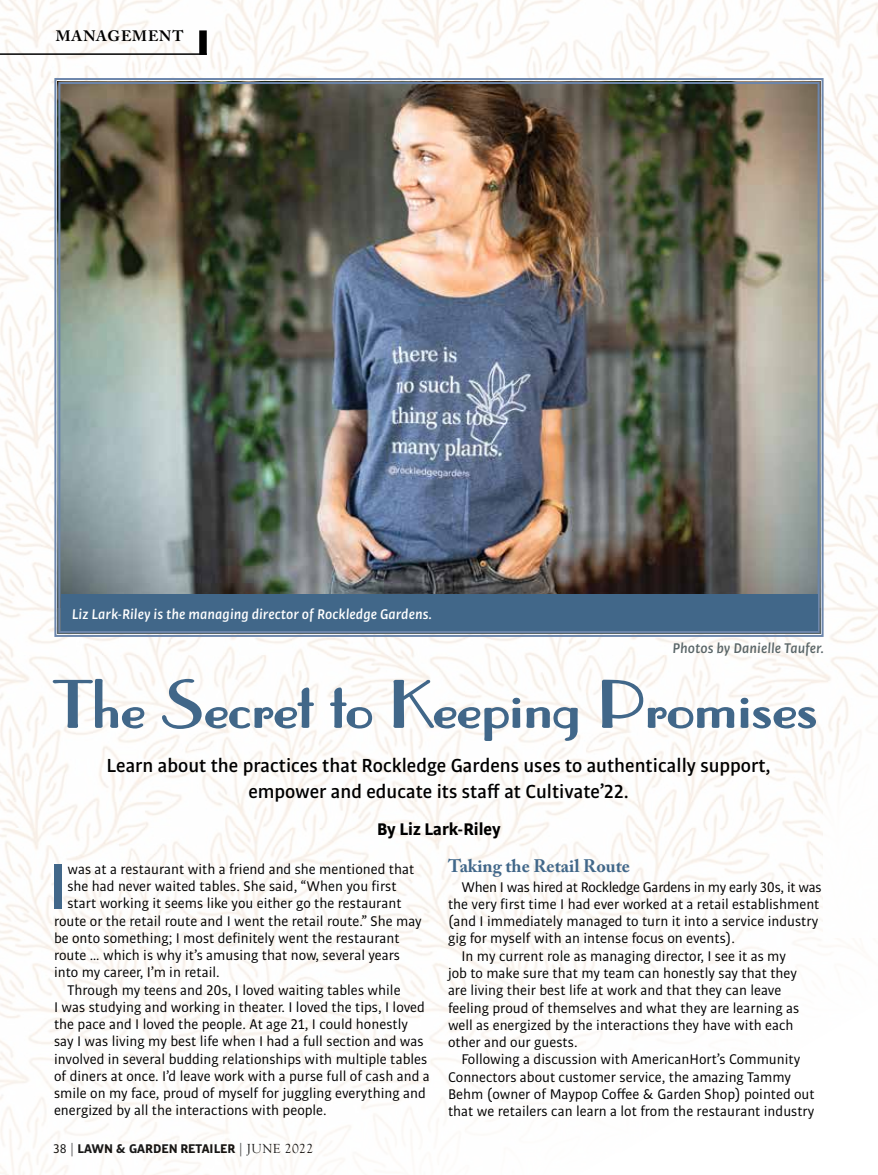
<style>
.page{position:relative;width:878px;height:1175px;background:#fff}
.page>*{position:absolute;margin:0;border:0;box-sizing:border-box;transform-origin:0 0}
.t1{font:500 68.4px "Bulo";color:#416789}
.t2{font:700 64.5px "Paris Wide";letter-spacing:.005em;color:#416789}
.t3{font:500 20.25px/25.5px "Bulo";color:#000;text-align:center}
.t4{font:700 18px "Adobe Caslon Pro";color:#416789}
.t5{font:700 18px "Bulo";color:#000}
.t6{font:15px "Bulo";color:#000}
.t7{font:italic 500 15px "Bulo";letter-spacing:.01em;color:#fff}
.t8{font:15px "Bulo";letter-spacing:-.02em;color:#000}
.t9{font:italic 500 15px "Bulo";letter-spacing:.01em;color:#5a6668}
.t10{font:700 15px "Adobe Caslon Pro";letter-spacing:.065em;color:#000}
.t11{font:700 13.5px "Bulo";color:#000}
.s1{font-weight:400}
.s2{font-weight:400;color:#4d4d4f}
.s3{font-family:"Goudy Old Style T";font-weight:400}
</style>
<div class="page">
<img style="left:0;top:0;width:878px;height:1174px">
<div style="left:824px;top:568px;width:54px;height:370px;background:#fff"></div>
<hr style="left:0;top:53px;width:207px;height:2px;background:#000">
<div style="left:199px;top:30px;width:8px;height:25px;background:#000"></div>
<img style="left:53px;top:77px;width:771px;height:561px">
<div style="left:61px;top:594px;width:756px;height:36px;background:#416789"></div>
<p class="t10" style="left:56px;top:27px;width:129px">MANAGEMENT</p>
<p class="t7" style="left:72px;top:604px;width:362px">Liz Lark-Riley is the managing director of Rockledge Gardens.</p>
<p class="t9" style="left:672px;top:639px;width:153px">Photos by Danielle Taufer.</p>
<h2 class="t2" style="left:54px;top:668px;width:765px">The Secret to Keeping Promises</h2>
<h3 class="t3" style="left:107px;top:752px;width:665px">Learn about the practices that Rockledge Gardens uses to authentically support, empower and educate its staff at Cultivate’22.</h3>
<p class="t5" style="left:377px;top:817px;width:125px">By Liz Lark-Riley</p>
<h1 class="t1" style="left:48px;top:843px;width:21px">I</h1>
<p class="t6" style="left:67px;top:859px;width:348px">was at a restaurant with a friend and she mentioned that</p>
<p class="t6" style="left:67px;top:876px;width:331px">she had never waited tables. She said, “When you first</p>
<p class="t6" style="left:67px;top:894px;width:336px">start working it seems like you either go the restaurant</p>
<p class="t6" style="left:54px;top:911px;width:369px">route or the retail route and I went the retail route.” She may</p>
<p class="t6" style="left:54px;top:928px;width:347px">be onto something; I most definitely went the restaurant</p>
<p class="t6" style="left:54px;top:945px;width:347px">route … which is why it’s amusing that now, several years</p>
<p class="t6" style="left:54px;top:963px;width:167px">into my career, I’m in retail.</p>
<p class="t6" style="left:67px;top:980px;width:334px">Through my teens and 20s, I loved waiting tables while</p>
<p class="t6" style="left:54px;top:997px;width:372px">I was studying and working in theater. I loved the tips, I loved</p>
<p class="t6" style="left:54px;top:1014px;width:355px">the pace and I loved the people. At age 21, I could honestly</p>
<p class="t6" style="left:54px;top:1032px;width:371px">say I was living my best life when I had a full section and was</p>
<p class="t6" style="left:54px;top:1049px;width:375px">involved in several budding relationships with multiple tables</p>
<p class="t6" style="left:54px;top:1066px;width:377px">of diners at once. I’d leave work with a purse full of cash and a</p>
<p class="t6" style="left:54px;top:1083px;width:373px">smile on my face, proud of myself for juggling everything and</p>
<p class="t6" style="left:54px;top:1101px;width:274px">energized by all the interactions with people.</p>
<p class="t11" style="left:53px;top:1139px;width:261px"><span class="s1">38</span> <span class="s2">|</span> LAWN &amp; GARDEN RETAILER <span class="s2">|</span> <span class="s3">JUNE 2022</span></p>
<p class="t4" style="left:448px;top:855px;width:183px">Taking the Retail Route</p>
<p class="t8" style="left:461px;top:877px;width:361px">When I was hired at Rockledge Gardens in my early 30s, it was</p>
<p class="t6" style="left:448px;top:894px;width:373px">the very first time I had ever worked at a retail establishment</p>
<p class="t6" style="left:448px;top:912px;width:372px">(and I immediately managed to turn it into a service industry</p>
<p class="t6" style="left:448px;top:929px;width:288px">gig for myself with an intense focus on events).</p>
<p class="t6" style="left:461px;top:946px;width:326px">In my current role as managing director, I see it as my</p>
<p class="t6" style="left:448px;top:963px;width:350px">job to make sure that my team can honestly say that they</p>
<p class="t6" style="left:448px;top:981px;width:335px">are living their best life at work and that they can leave</p>
<p class="t6" style="left:448px;top:998px;width:353px">feeling proud of themselves and what they are learning as</p>
<p class="t6" style="left:448px;top:1015px;width:347px">well as energized by the interactions they have with each</p>
<p class="t6" style="left:448px;top:1032px;width:131px">other and our guests.</p>
<p class="t6" style="left:461px;top:1050px;width:340px">Following a discussion with AmericanHort’s Community</p>
<p class="t6" style="left:448px;top:1067px;width:344px">Connectors about customer service, the amazing Tammy</p>
<p class="t6" style="left:448px;top:1084px;width:368px">Behm (owner of Maypop Coffee &amp; Garden Shop) pointed out</p>
<p class="t6" style="left:448px;top:1101px;width:368px">that we retailers can learn a lot from the restaurant industry</p>
</div>
